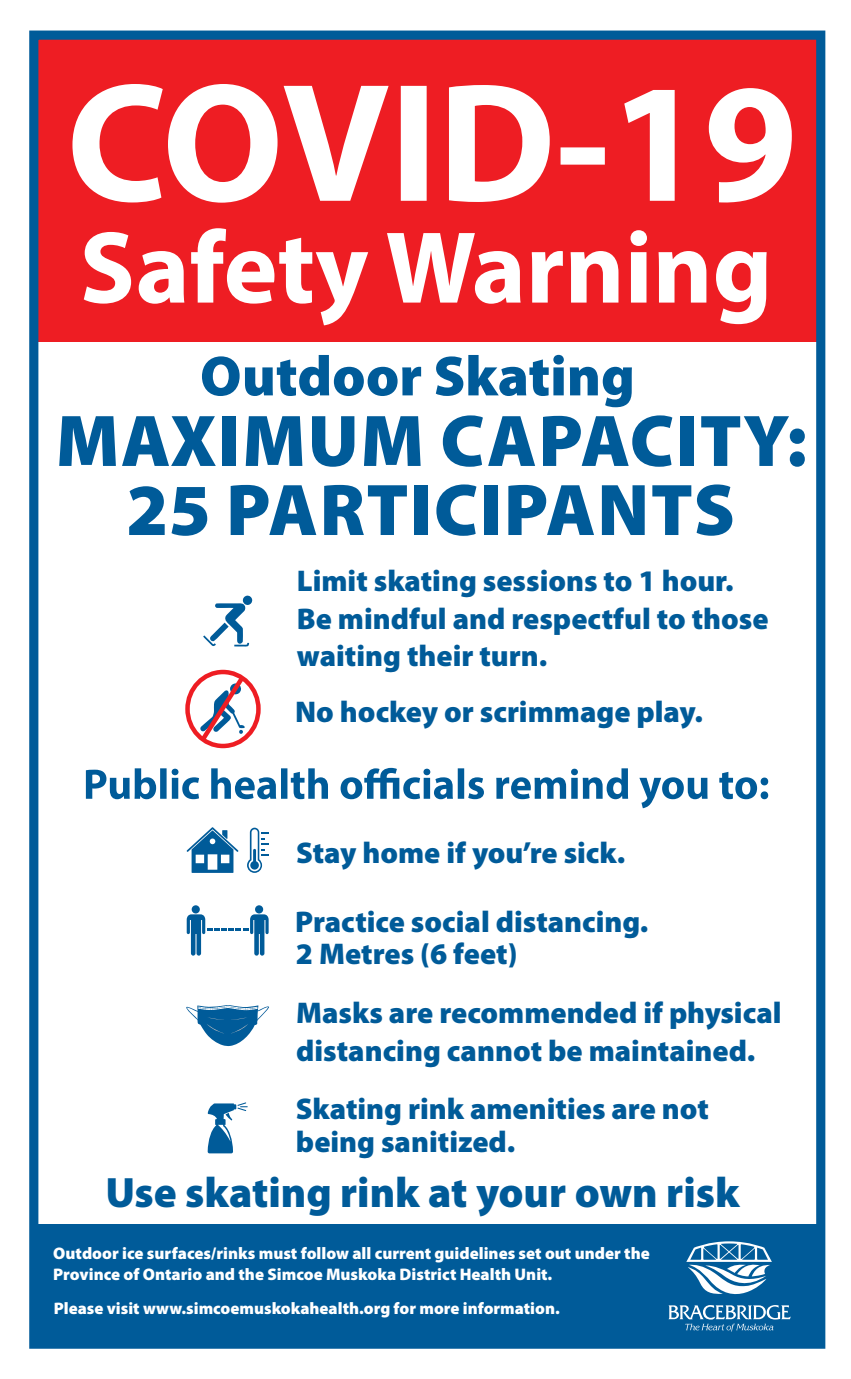
<style>
.page{position:relative;width:851px;height:1379px;background:#fff}
.page>*{position:absolute;margin:0;border:0;box-sizing:border-box;transform-origin:0 0}
.t1{font:900 73.72px/69.1px "Myriad Pro";letter-spacing:.02em;color:#005b99;text-align:center}
.t2{font:900 56.85px "Myriad Pro";color:#005b99}
.t3{font:900 42.6px "Myriad Pro";color:#005b99}
.t4{font:900 30px/37.7px "Myriad Pro";color:#005b99}
.t5{font:900 16.8px/21.1px "Myriad Pro";color:#fff}
.t6{font:900 16.73px "Myriad Pro";color:#fff}
</style>
<div class="page">
<div style="left:185px;top:670px;width:76px;height:78px;border:5px solid #ee1d23;border-radius:50%"></div>
<div style="left:31px;top:38px;width:788px;height:304px;background:#ee1d23"></div>
<div style="left:29px;top:31px;width:796px;height:1317px;border:9px solid #005b99"></div>
<svg style="left:84px;top:228px;width:682px;height:97px"></svg>
<svg style="left:72px;top:84px;width:719px;height:119px"></svg>
<div style="left:33px;top:1225px;width:786px;height:119px;background:#005b99"></div>
<div style="left:192px;top:905px;width:8px;height:8px;background:#005b99;border-radius:50%"></div>
<div style="left:255px;top:905px;width:8px;height:8px;background:#005b99;border-radius:50%"></div>
<svg style="left:187px;top:914px;width:81px;height:41px"></svg>
<svg style="left:187px;top:827px;width:51px;height:46px"></svg>
<svg style="left:247px;top:827px;width:21px;height:46px"></svg>
<svg style="left:208px;top:1102px;width:40px;height:51px"></svg>
<svg style="left:186px;top:1005px;width:83px;height:41px"></svg>
<svg style="left:203px;top:595px;width:49px;height:52px"></svg>
<svg style="left:86px;top:768px;width:682px;height:40px"></svg>
<svg style="left:668px;top:1241px;width:122px;height:90px"></svg>
<svg style="left:197px;top:672px;width:51px;height:73px"></svg>
<h2 class="t2" style="left:200px;top:353px;width:436px">Outdoor Skating</h2>
<h1 class="t1" style="left:56px;top:413px;width:752px">MAXIMUM CAPACITY:<br>25 PARTICIPANTS</h1>
<p class="t4" style="left:297px;top:564px;width:473px">Limit skating sessions to 1 hour.<br>Be mindful and respectful to those waiting their turn.</p>
<p class="t4" style="left:295px;top:696px;width:409px">No hockey or scrimmage play.</p>
<p class="t4" style="left:296px;top:836px;width:331px">Stay home if you’re sick.</p>
<p class="t4" style="left:295px;top:906px;width:354px">Practice social distancing.</p>
<p class="t4" style="left:296px;top:938px;width:223px">2 Metres (6 feet)</p>
<p class="t4" style="left:296px;top:996px;width:487px">Masks are recommended if physical distancing cannot be maintained.</p>
<p class="t4" style="left:296px;top:1095px;width:414px;line-height:32.5px">Skating rink amenities are not being sanitized.</p>
<h3 class="t3" style="left:105px;top:1175px;width:635px">Use skating rink at your own risk</h3>
<p class="t5" style="left:53px;top:1244px;width:598px">Outdoor ice surfaces/rinks must follow all current guidelines set out under the<br>Province of Ontario and the Simcoe Muskoka District Health Unit.</p>
<p class="t6" style="left:54px;top:1301px;width:507px">Please visit www.simcoemuskokahealth.org for more information.</p>
</div>
